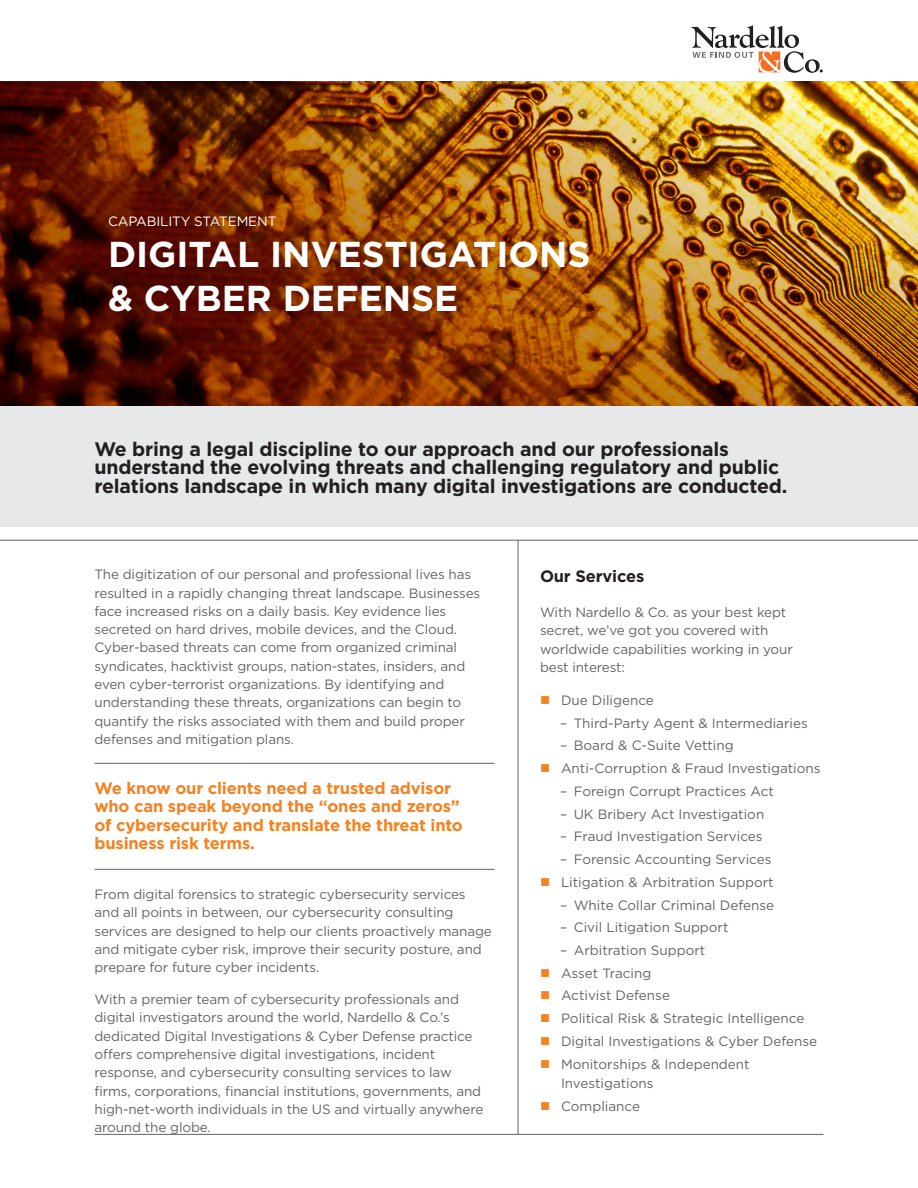
<style>
.page{position:relative;width:918px;height:1188px;background:#fff}
.page>*{position:absolute;margin:0;border:0;box-sizing:border-box;transform-origin:0 0}
.t1{font:700 36px "Gotham";color:#fff}
.Subtitle_Text{font:700 19.5px/18.3px "Gotham";letter-spacing:-.01em;color:#231f20}
.Body_Style_-_Gotham{font:700 16.5px/18.3px "Gotham";letter-spacing:-.01em;color:#f58220}
.t2{font:700 16.5px "Gotham";letter-spacing:-.01em;color:#231f20}
.Body_Style_-_Gotham-2{font:13.5px/18.3px "Gotham";letter-spacing:-.01em;color:#636466}
.Capability_Statemen{font:13.5px "Gotham";letter-spacing:-.01em;color:#fff}
</style>
<div class="page">
<div style="left:0;top:406px;width:918px;height:121px;background:#e7e8ea"></div>
<svg style="left:691px;top:25px;width:132px;height:48px"></svg>
<hr style="left:0;top:540px;width:918px;height:1px;background:#636466">
<hr style="left:518px;top:540px;width:1px;height:594px;background:#636466">
<hr style="left:94px;top:1134px;width:730px;height:1px;background:#636466">
<img style="left:0;top:81px;width:918px;height:325px">
<hr style="left:94px;top:763px;width:401px;height:1px;background:#636466">
<hr style="left:94px;top:869px;width:401px;height:1px;background:#636466">
<p class="Capability_Statemen" style="left:108px;top:212px;width:170px">CAPABILITY STATEMENT</p>
<p class="t1" style="left:108px;top:231px;width:484px">DIGITAL INVESTIGATIONS</p>
<p class="t1" style="left:108px;top:274px;width:352px">&amp; CYBER DEFENSE</p>
<p class="Subtitle_Text" style="left:94px;top:440px;width:694px">We bring a legal discipline to our approach and our professionals understand the evolving threats and challenging regulatory and public relations landscape in which many digital investigations are conducted.</p>
<p class="Body_Style_-_Gotham-2" style="left:94px;top:565px;width:387px">The digitization of our personal and professional lives has resulted in a rapidly changing threat landscape. Businesses face increased risks on a daily basis. Key evidence lies secreted on hard drives, mobile devices, and the Cloud.<br>Cyber-based threats can come from organized criminal syndicates, hacktivist groups, nation-states, insiders, and even cyber-terrorist organizations. By identifying and understanding these threats, organizations can begin to quantify the risks associated with them and build proper defenses and mitigation plans.</p>
<p class="Body_Style_-_Gotham" style="left:94px;top:779px;width:370px">We know our clients need a trusted advisor who can speak beyond the “ones and zeros” of cybersecurity and translate the threat into business risk terms.</p>
<p class="Body_Style_-_Gotham-2" style="left:94px;top:885px;width:399px">From digital forensics to strategic cybersecurity services and all points in between, our cybersecurity consulting services are designed to help our clients proactively manage and mitigate cyber risk, improve their security posture, and prepare for future cyber incidents.</p>
<p class="Body_Style_-_Gotham-2" style="left:94px;top:990px;width:390px">With a premier team of cybersecurity professionals and digital investigators around the world, Nardello &amp; Co.’s dedicated Digital Investigations &amp; Cyber Defense practice offers comprehensive digital investigations, incident response, and cybersecurity consulting services to law firms, corporations, financial institutions, governments, and high-net-worth individuals in the US and virtually anywhere around the globe.</p>
<p class="t2" style="left:540px;top:565px;width:106px">Our Services</p>
<p class="Body_Style_-_Gotham-2" style="left:540px;top:603px;width:254px">With Nardello &amp; Co. as your best kept secret, we’ve got you covered with worldwide capabilities working in your best interest:</p>
<p class="Body_Style_-_Gotham-2" style="left:561px;top:691px;width:94px">Due Diligence</p>
<p class="Body_Style_-_Gotham-2" style="left:560px;top:713px;width:249px">– Third-Party Agent &amp; Intermediaries</p>
<p class="Body_Style_-_Gotham-2" style="left:560px;top:734px;width:262px;line-height:22.8px">– Board &amp; C-Suite Vetting<br>Anti-Corruption &amp; Fraud Investigations</p>
<p class="Body_Style_-_Gotham-2" style="left:560px;top:782px;width:215px">– Foreign Corrupt Practices Act</p>
<p class="Body_Style_-_Gotham-2" style="left:560px;top:804px;width:206px">– UK Bribery Act Investigation</p>
<p class="Body_Style_-_Gotham-2" style="left:560px;top:827px;width:204px">– Fraud Investigation Services</p>
<p class="Body_Style_-_Gotham-2" style="left:560px;top:848px;width:215px;line-height:22.8px">– Forensic Accounting Services<br>Litigation &amp; Arbitration Support</p>
<p class="Body_Style_-_Gotham-2" style="left:560px;top:895px;width:216px">– White Collar Criminal Defense</p>
<p class="Body_Style_-_Gotham-2" style="left:560px;top:918px;width:170px">– Civil Litigation Support</p>
<p class="Body_Style_-_Gotham-2" style="left:560px;top:939px;width:259px;line-height:22.8px">– Arbitration Support<br>Asset Tracing<br>Activist Defense<br>Political Risk &amp; Strategic Intelligence<br>Digital Investigations &amp; Cyber Defense<br>Monitorships &amp; Independent</p>
<p class="Body_Style_-_Gotham-2" style="left:561px;top:1072px;width:94px;line-height:22.8px">Investigations<br>Compliance</p>
</div>
